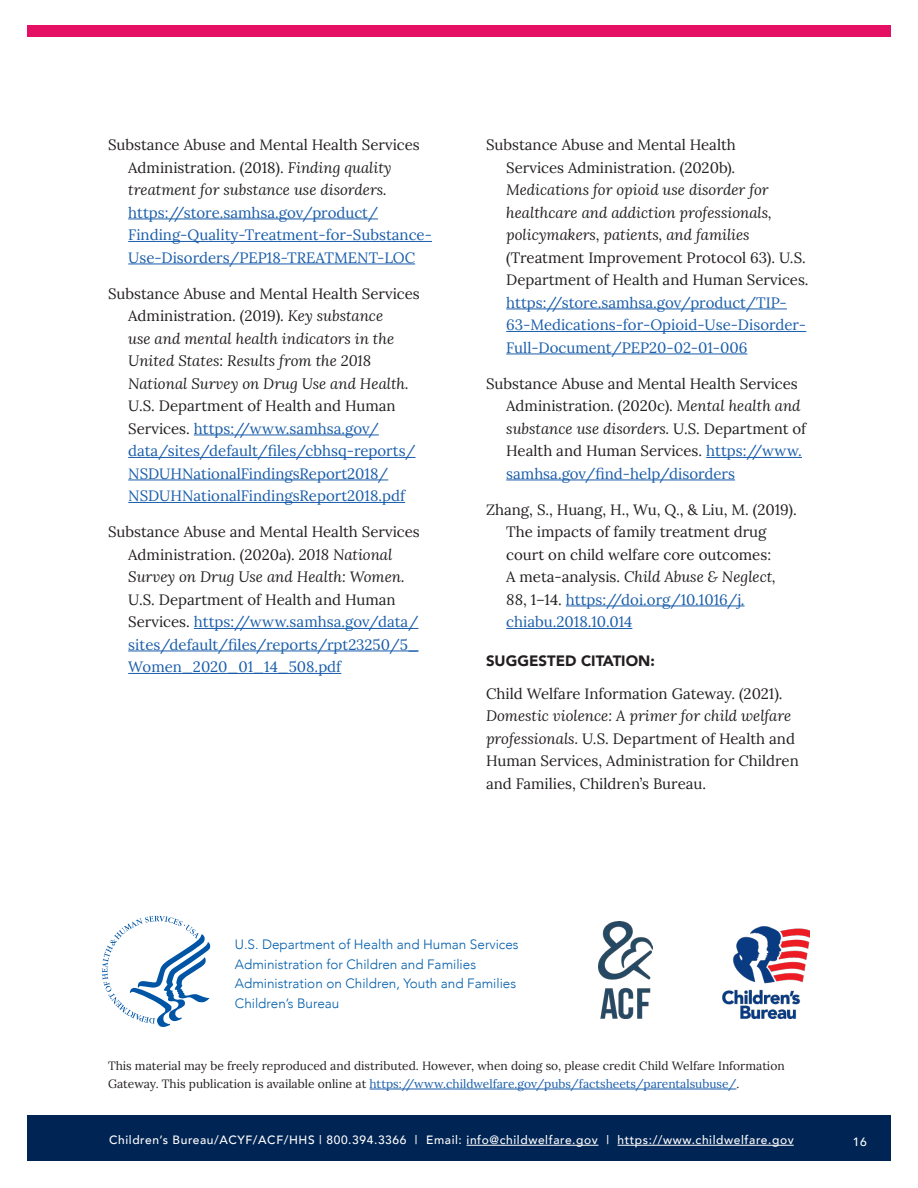
<style>
.page{position:relative;width:918px;height:1188px;background:#fff}
.page>*{position:absolute;margin:0;border:0;box-sizing:border-box;transform-origin:0 0}
.t1{font:15px/22.5px "Lora";color:#231f20}
.t2{font:15px/22.5px "Lora";color:#195daa}
.t3{font:900 15px "Avenir";color:#231f20}
.t4{font:300 13.5px/19.5px "Avenir";color:#015dab}
.t5{font:12px/18px "Lora";color:#231f20}
.t6{font:500 12px "Avenir";letter-spacing:.05em;color:#fff}
.s1{color:#231f20}
.s2{font-style:italic;color:#231f20}
.s3{font-style:italic}
.s4{color:#195daa}
</style>
<div class="page">
<div style="left:27px;top:1116px;width:864px;height:45px;background:#002453"></div>
<hr style="left:467px;top:1145px;width:132px;height:1px;background:#fff">
<hr style="left:618px;top:1145px;width:176px;height:1px;background:#fff">
<div style="left:27px;top:26px;width:864px;height:12px;background:#e50f63"></div>
<hr style="left:128px;top:219px;width:250px;height:1px;background:#195daa">
<hr style="left:128px;top:241px;width:304px;height:1px;background:#195daa">
<hr style="left:128px;top:264px;width:287px;height:1px;background:#195daa">
<hr style="left:194px;top:435px;width:185px;height:1px;background:#195daa">
<hr style="left:128px;top:457px;width:287px;height:1px;background:#195daa">
<hr style="left:128px;top:480px;width:260px;height:1px;background:#195daa">
<hr style="left:128px;top:502px;width:277px;height:1px;background:#195daa">
<hr style="left:194px;top:628px;width:224px;height:1px;background:#195daa">
<hr style="left:128px;top:651px;width:291px;height:1px;background:#195daa">
<hr style="left:128px;top:673px;width:213px;height:1px;background:#195daa">
<hr style="left:506px;top:309px;width:281px;height:1px;background:#195daa">
<hr style="left:506px;top:331px;width:300px;height:1px;background:#195daa">
<hr style="left:506px;top:354px;width:241px;height:1px;background:#195daa">
<hr style="left:706px;top:457px;width:96px;height:1px;background:#195daa">
<hr style="left:506px;top:480px;width:229px;height:1px;background:#195daa">
<hr style="left:566px;top:606px;width:179px;height:1px;background:#195daa">
<hr style="left:506px;top:628px;width:126px;height:1px;background:#195daa">
<hr style="left:370px;top:1089px;width:367px;height:1px;background:#195daa">
<img style="left:722px;top:927px;width:88px;height:92px">
<svg style="left:102px;top:916px;width:108px;height:111px"></svg>
<img style="left:599px;top:921px;width:53px;height:98px">
<p class="t2" style="left:128px;top:133px;width:305px;text-indent:-20px"><span class="s1">Substance Abuse and Mental Health Services Administration. (2018).</span> <span class="s2">Finding quality treatment for substance use disorders. </span>https://store.samhsa.gov/product/ Finding-Quality-Treatment-for-Substance-Use-Disorders/PEP18-TREATMENT-LOC</p>
<p class="t2" style="left:128px;top:281px;width:293px;text-indent:-20px"><span class="s1">Substance Abuse and Mental Health Services Administration. (2019).</span> <span class="s2">Key substance<br>use and mental health indicators in the United States: Results from the 2018<br>National Survey on Drug Use and Health.<br></span><span class="s1">U.S. Department of Health and Human Services.</span> https://www.samhsa.gov/ data/sites/default/files/cbhsq-reports/ NSDUHNationalFindingsReport2018/ NSDUHNationalFindingsReport2018.pdf</p>
<p class="t1" style="left:128px;top:520px;width:293px;text-indent:-20px">Substance Abuse and Mental Health Services Administration. (2020a). <span class="s3">2018 National Survey on Drug Use and Health: Women.<br></span>U.S. Department of Health and Human Services. <span class="s4">https://www.samhsa.gov/data/ sites/default/files/reports/rpt23250/5_ Women_2020_01_14_508.pdf</span></p>
<p class="t1" style="left:506px;top:133px;width:304px;text-indent:-20px">Substance Abuse and Mental Health<br>Services Administration. (2020b).<br><span class="s3">Medications for opioid use disorder for healthcare and addiction professionals, policymakers, patients, and families </span>(Treatment Improvement Protocol 63). U.S.<br>Department of Health and Human Services. <span class="s4">https://store.samhsa.gov/product/TIP-63-Medications-for-Opioid-Use-Disorder-Full-Document/PEP20-02-01-006</span></p>
<p class="t1" style="left:506px;top:371px;width:302px;text-indent:-20px">Substance Abuse and Mental Health Services Administration. (2020c). <span class="s3">Mental health and substance use disorders.</span> U.S. Department of Health and Human Services. <span class="s4">https://www. samhsa.gov/find-help/disorders</span></p>
<p class="t1" style="left:506px;top:497px;width:292px;text-indent:-20px">Zhang, S., Huang, H., Wu, Q., &amp; Liu, M. (2019).<br>The impacts of family treatment drug court on child welfare core outcomes:<br>A meta-analysis. <span class="s3">Child Abuse &amp; Neglect, 88</span>, 1–14. <span class="s4">https://doi.org/10.1016/j. chiabu.2018.10.014</span></p>
<h3 class="t3" style="left:486px;top:648px;width:170px">SUGGESTED CITATION:</h3>
<p class="t1" style="left:486px;top:681px;width:314px">Child Welfare Information Gateway. (2021).<br><span class="s3">Domestic violence: A primer for child welfare professionals.</span> U.S. Department of Health and Human Services, Administration for Children and Families, Children’s Bureau.</p>
<p class="t4" style="left:235px;top:935px;width:285px">U.S. Department of Health and Human Services Administration for Children and Families Administration on Children, Youth and Families Children’s Bureau</p>
<p class="t5" style="left:108px;top:1056px;width:678px">This material may be freely reproduced and distributed. However, when doing so, please credit Child Welfare Information<br>Gateway. This publication is available online at <span class="s4">https://www.childwelfare.gov/pubs/factsheets/parentalsubuse/</span>.</p>
<p class="t6" style="left:109px;top:1130px;width:686px">Children’s Bureau/ACYF/ACF/HHS | 800.394.3366 | Email: info@childwelfare.gov | https://www.childwelfare.gov</p>
<p class="t6" style="left:853px;top:1131px;width:15px">16</p>
</div>
